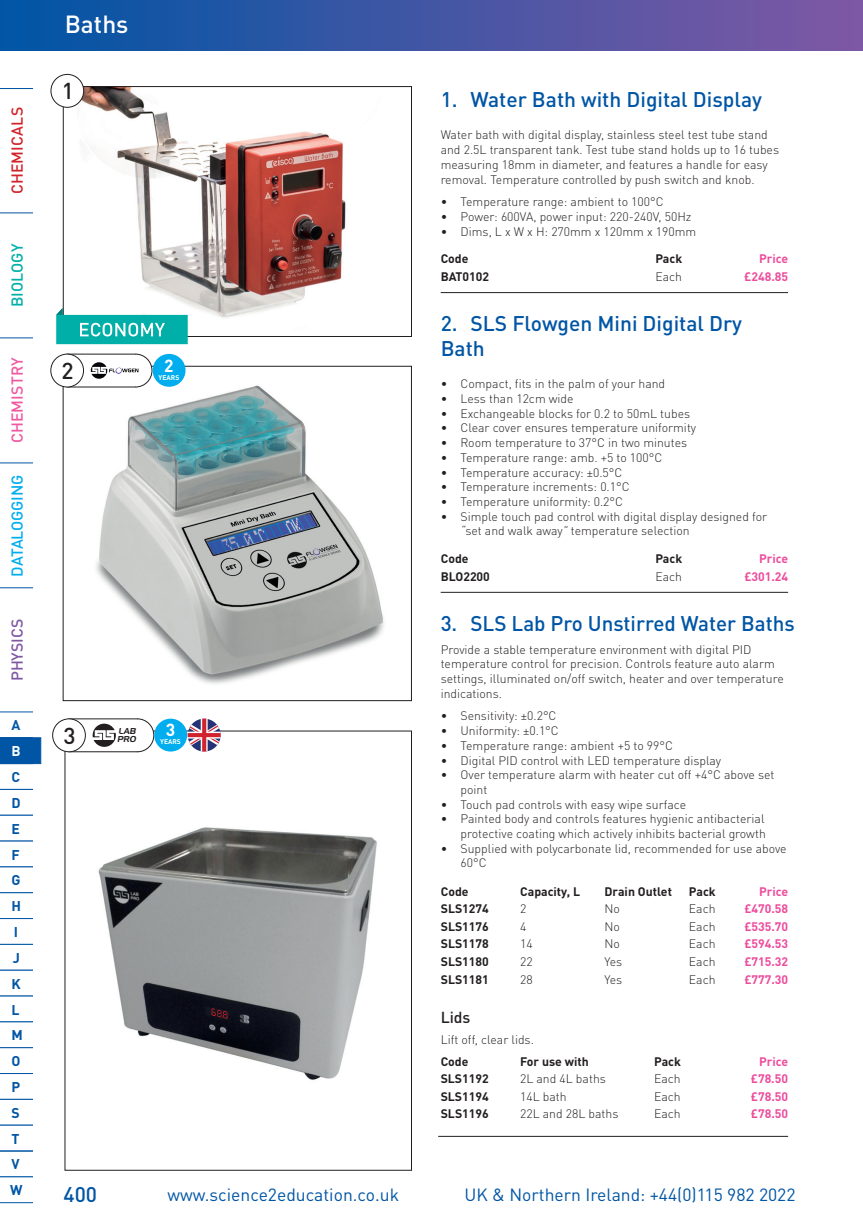
<style>
.page{position:relative;width:863px;height:1231px;background:#fff}
.page>*{position:absolute;margin:0;border:0;box-sizing:border-box;transform-origin:0 0}
.t1{font:500 24.5px "DIN Pro";color:#fff}
.t2{font:500 22.75px "DIN Pro";color:#231f20}
.t3{font:500 21px/25.2px "DIN Pro";color:#0155a5}
.t4{font:17.5px "DIN Pro";color:#0155a5}
.t5{font:700 17.32px "DIN Pro";color:#fff}
.t6{font:500 15.75px "DIN Pro";letter-spacing:-.005em;color:#00aeef}
.t7{font:500 15.75px "DIN Pro";letter-spacing:.01em;color:#d1232a}
.t8{font:500 15.75px "DIN Pro";letter-spacing:.01em;color:#ef59a1}
.t9{font:500 15.75px "DIN Pro";letter-spacing:.01em;color:#00afa8}
.t10{font:500 15.75px "DIN Pro";color:#7f58a4}
.t11{font:500 15.75px "DIN Pro";color:#231f20}
.t12{font:700 14px/25.9px "DIN Pro";color:#0155a5}
.t13{font:700 14px "DIN Pro";color:#fff}
.t14{font:300 12.25px/14.7px "DIN Pro";color:#231f20}
.t15{font:700 12.25px "DIN Pro";color:#231f20}
.t16{font:700 12.25px "DIN Pro";color:#ed4c9c}
.t17{font:italic 8.4px/8.6px "Handel Gothic BT";color:#231f20}
.t18{font:700 6.83px "DIN Pro";color:#fff}
.s1{font-style:italic}
</style>
<div class="page">
<div style="left:0;top:0;width:862px;height:51px;background:linear-gradient(to right,#0055a5,#8158a4)"></div>
<hr style="left:862px;top:0;width:1px;height:51px;background:#7f58a4">
<hr style="left:0;top:212px;width:33px;height:1px;background:#0155a5">
<hr style="left:0;top:337px;width:33px;height:1px;background:#0155a5">
<hr style="left:0;top:462px;width:33px;height:1px;background:#0155a5">
<hr style="left:0;top:587px;width:33px;height:1px;background:#0155a5">
<hr style="left:0;top:88px;width:33px;height:1px;background:#0155a5">
<svg style="left:0;top:711px;width:41px;height:467px"></svg>
<hr style="left:440px;top:292px;width:348px;height:1px;background:#231f20">
<hr style="left:440px;top:592px;width:348px;height:1px;background:#231f20">
<img style="left:65px;top:88px;width:281px;height:230px">
<div style="left:63px;top:86px;width:349px;height:251px;border:1px solid #231f20"></div>
<div style="left:51px;top:74px;width:33px;height:33px;background:#fff;border-radius:50%"></div>
<div style="left:51px;top:74px;width:33px;height:33px;border:1px solid #231f20;border-radius:50%"></div>
<img style="left:65px;top:368px;width:319px;height:316px">
<div style="left:51px;top:354px;width:32px;height:33px;background:#fff;border-radius:50%"></div>
<div style="left:51px;top:354px;width:33px;height:33px;border:1px solid #231f20;border-radius:50%"></div>
<svg style="left:67px;top:353px;width:85px;height:34px"></svg>
<div style="left:153px;top:354px;width:32px;height:33px;background:#00aeef;border-radius:50%"></div>
<img style="left:67px;top:733px;width:310px;height:347px">
<div style="left:53px;top:718px;width:32px;height:33px;background:#fff;border-radius:50%"></div>
<div style="left:52px;top:718px;width:34px;height:34px;border:1px solid #231f20;border-radius:50%"></div>
<svg style="left:69px;top:718px;width:85px;height:34px"></svg>
<div style="left:154px;top:718px;width:33px;height:33px;background:#00aeef;border-radius:50%"></div>
<svg style="left:188px;top:718px;width:33px;height:33px"></svg>
<hr style="left:438px;top:1135px;width:350px;height:1px;background:#231f20">
<svg style="left:56px;top:308px;width:132px;height:36px"></svg>
<p class="t7" style="left:4px;top:194px;width:89px;rotate:-90deg">CHEMICALS</p>
<p class="t9" style="left:4px;top:307px;width:65px;rotate:-90deg">BIOLOGY</p>
<p class="t8" style="left:4px;top:443px;width:87px;rotate:-90deg">CHEMISTRY</p>
<p class="t6" style="left:4px;top:576px;width:104px;rotate:-90deg">DATALOGGING</p>
<p class="t10" style="left:4px;top:681px;width:64px;rotate:-90deg">PHYSICS</p>
<p class="t12" style="left:11px;top:710px;width:10px">A</p>
<p class="t13" style="left:11px;top:739px;width:11px">B</p>
<p class="t12" style="left:10px;top:762px;width:14px">C<br>D<br>E<br>F<br>G<br>H<br>I<br>J<br>K<br>L<br>M<br>O<br>P<br>S<br>T<br>V<br>W</p>
<h1 class="t1" style="left:65px;top:4px;width:65px">Baths</h1>
<h2 class="t2" style="left:62px;top:72px;width:14px">1</h2>
<h2 class="t2" style="left:62px;top:352px;width:14px">2</h2>
<h3 class="t5" style="left:164px;top:351px;width:11px">2</h3>
<p class="t18" style="left:159px;top:371px;width:22px">YEARS</p>
<h2 class="t2" style="left:63px;top:716px;width:14px">3</h2>
<p class="t17" style="left:117px;top:726px;width:22px">LAB<br>PRO</p>
<h3 class="t5" style="left:166px;top:715px;width:11px">3</h3>
<p class="t18" style="left:160px;top:736px;width:22px">YEARS</p>
<h3 class="t3" style="left:440px;top:84px;width:323px">1. Water Bath with Digital Display</h3>
<p class="t14" style="left:440px;top:127px;width:340px">Water bath with digital display, stainless steel test tube stand and 2.5L transparent tank. Test tube stand holds up to 16 tubes measuring 18mm in diameter, and features a handle for easy removal. Temperature controlled by push switch and knob.</p>
<p class="t14" style="left:440px;top:193px;width:224px">• Temperature range: ambient to 100°C</p>
<p class="t14" style="left:440px;top:208px;width:252px">• Power: 600VA, power input: 220-240V, 50Hz</p>
<p class="t14" style="left:440px;top:223px;width:257px">• Dims, L x W x H: 270mm x 120mm x 190mm</p>
<p class="t15" style="left:440px;top:249px;width:29px">Code</p>
<p class="t15" style="left:655px;top:249px;width:28px">Pack</p>
<p class="t16" style="left:759px;top:249px;width:31px">Price</p>
<p class="t15" style="left:441px;top:266px;width:50px">BAT0102</p>
<p class="t14" style="left:655px;top:268px;width:28px">Each</p>
<p class="t16" style="left:744px;top:266px;width:45px">£248.85</p>
<h3 class="t3" style="left:440px;top:308px;width:303px">2. SLS Flowgen Mini Digital Dry<br>Bath</h3>
<p class="t14" style="left:440px;top:375px;width:226px">• Compact, fits in the palm of your hand</p>
<p class="t14" style="left:440px;top:390px;width:134px">• Less than 12cm wide</p>
<p class="t14" style="left:440px;top:405px;width:251px">• Exchangeable blocks for 0.2 to 50mL tubes</p>
<p class="t14" style="left:440px;top:419px;width:257px">• Clear cover ensures temperature uniformity</p>
<p class="t14" style="left:440px;top:434px;width:248px">• Room temperature to 37°C in two minutes</p>
<p class="t14" style="left:440px;top:449px;width:223px">• Temperature range: amb. +5 to 100°C</p>
<p class="t14" style="left:440px;top:463px;width:183px">• Temperature accuracy: ±0.5°C</p>
<p class="t14" style="left:440px;top:478px;width:190px">• Temperature increments: 0.1°C</p>
<p class="t14" style="left:440px;top:493px;width:184px">• Temperature uniformity: 0.2°C</p>
<p class="t14" style="left:460px;top:508px;width:308px;text-indent:-20px">• Simple touch pad control with digital display designed for <span class="s1">“</span>set and walk away<span class="s1">”</span> temperature selection</p>
<p class="t15" style="left:441px;top:548px;width:29px">Code</p>
<p class="t15" style="left:655px;top:548px;width:28px">Pack</p>
<p class="t16" style="left:759px;top:548px;width:31px">Price</p>
<p class="t15" style="left:441px;top:566px;width:51px">BLO2200</p>
<p class="t14" style="left:655px;top:567px;width:28px">Each</p>
<p class="t16" style="left:744px;top:566px;width:45px">£301.24</p>
<h3 class="t3" style="left:440px;top:608px;width:355px">3. SLS Lab Pro Unstirred Water Baths</h3>
<p class="t14" style="left:440px;top:640px;width:344px">Provide a stable temperature environment with digital PID temperature control for precision. Controls feature auto alarm settings, illuminated on/off switch, heater and over temperature indications.</p>
<p class="t14" style="left:440px;top:707px;width:117px">• Sensitivity: ±0.2°C</p>
<p class="t14" style="left:440px;top:722px;width:120px">• Uniformity: ±0.1°C</p>
<p class="t14" style="left:440px;top:737px;width:234px">• Temperature range: ambient +5 to 99°C</p>
<p class="t14" style="left:440px;top:751px;width:282px">• Digital PID control with LED temperature display</p>
<p class="t14" style="left:460px;top:766px;width:315px;text-indent:-20px">• Over temperature alarm with heater cut off +4°C above set point</p>
<p class="t14" style="left:440px;top:795px;width:247px">• Touch pad controls with easy wipe surface</p>
<p class="t14" style="left:440px;top:810px;width:327px;text-align:right">• Painted body and controls features hygienic antibacterial protective coating which actively inhibits bacterial growth</p>
<p class="t14" style="left:460px;top:839px;width:327px;text-indent:-20px">• Supplied with polycarbonate lid, recommended for use above<br>60°C</p>
<p class="t15" style="left:441px;top:881px;width:29px">Code</p>
<p class="t15" style="left:520px;top:881px;width:61px">Capacity, L</p>
<p class="t15" style="left:604px;top:881px;width:69px">Drain Outlet</p>
<p class="t15" style="left:689px;top:881px;width:28px">Pack</p>
<p class="t16" style="left:759px;top:881px;width:31px">Price</p>
<p class="t15" style="left:441px;top:898px;width:50px">SLS1274</p>
<p class="t14" style="left:520px;top:900px;width:8px">2</p>
<p class="t14" style="left:604px;top:900px;width:17px">No</p>
<p class="t14" style="left:689px;top:900px;width:28px">Each</p>
<p class="t16" style="left:744px;top:898px;width:45px">£470.58</p>
<p class="t15" style="left:441px;top:916px;width:50px">SLS1176</p>
<p class="t14" style="left:520px;top:918px;width:8px">4</p>
<p class="t14" style="left:604px;top:918px;width:17px">No</p>
<p class="t14" style="left:689px;top:918px;width:28px">Each</p>
<p class="t16" style="left:744px;top:916px;width:45px">£535.70</p>
<p class="t15" style="left:441px;top:933px;width:50px">SLS1178</p>
<p class="t14" style="left:520px;top:935px;width:14px">14</p>
<p class="t14" style="left:604px;top:935px;width:17px">No</p>
<p class="t14" style="left:689px;top:935px;width:28px">Each</p>
<p class="t16" style="left:744px;top:933px;width:45px">£594.53</p>
<p class="t15" style="left:441px;top:951px;width:50px">SLS1180</p>
<p class="t14" style="left:520px;top:953px;width:14px">22</p>
<p class="t14" style="left:604px;top:953px;width:19px">Yes</p>
<p class="t14" style="left:689px;top:953px;width:28px">Each</p>
<p class="t16" style="left:744px;top:951px;width:45px">£715.32</p>
<p class="t15" style="left:441px;top:968px;width:50px">SLS1181</p>
<p class="t14" style="left:520px;top:970px;width:14px">28</p>
<p class="t14" style="left:604px;top:970px;width:19px">Yes</p>
<p class="t14" style="left:689px;top:970px;width:28px">Each</p>
<p class="t16" style="left:744px;top:968px;width:45px">£777.30</p>
<p class="t11" style="left:440px;top:1003px;width:31px">Lids</p>
<p class="t14" style="left:440px;top:1031px;width:95px">Lift off, clear lids.</p>
<p class="t15" style="left:440px;top:1051px;width:29px">Code</p>
<p class="t15" style="left:520px;top:1051px;width:70px">For use with</p>
<p class="t15" style="left:654px;top:1051px;width:28px">Pack</p>
<p class="t16" style="left:759px;top:1051px;width:31px">Price</p>
<p class="t15" style="left:440px;top:1068px;width:50px">SLS1192</p>
<p class="t14" style="left:520px;top:1070px;width:87px">2L and 4L baths</p>
<p class="t14" style="left:654px;top:1070px;width:28px">Each</p>
<p class="t16" style="left:751px;top:1068px;width:39px">£78.50</p>
<p class="t15" style="left:440px;top:1086px;width:50px">SLS1194</p>
<p class="t14" style="left:520px;top:1087px;width:48px">14L bath</p>
<p class="t14" style="left:654px;top:1087px;width:28px">Each</p>
<p class="t16" style="left:751px;top:1086px;width:39px">£78.50</p>
<p class="t15" style="left:440px;top:1103px;width:50px">SLS1196</p>
<p class="t14" style="left:520px;top:1105px;width:100px">22L and 28L baths</p>
<p class="t14" style="left:654px;top:1105px;width:28px">Each</p>
<p class="t16" style="left:751px;top:1103px;width:39px">£78.50</p>
<h3 class="t3" style="left:63px;top:1179px;width:35px">400</h3>
<h3 class="t4" style="left:167px;top:1180px;width:233px">www.science2education.co.uk</h3>
<h3 class="t4" style="left:464px;top:1180px;width:332px">UK &amp; Northern Ireland: +44(0)115 982 2022</h3>
</div>
